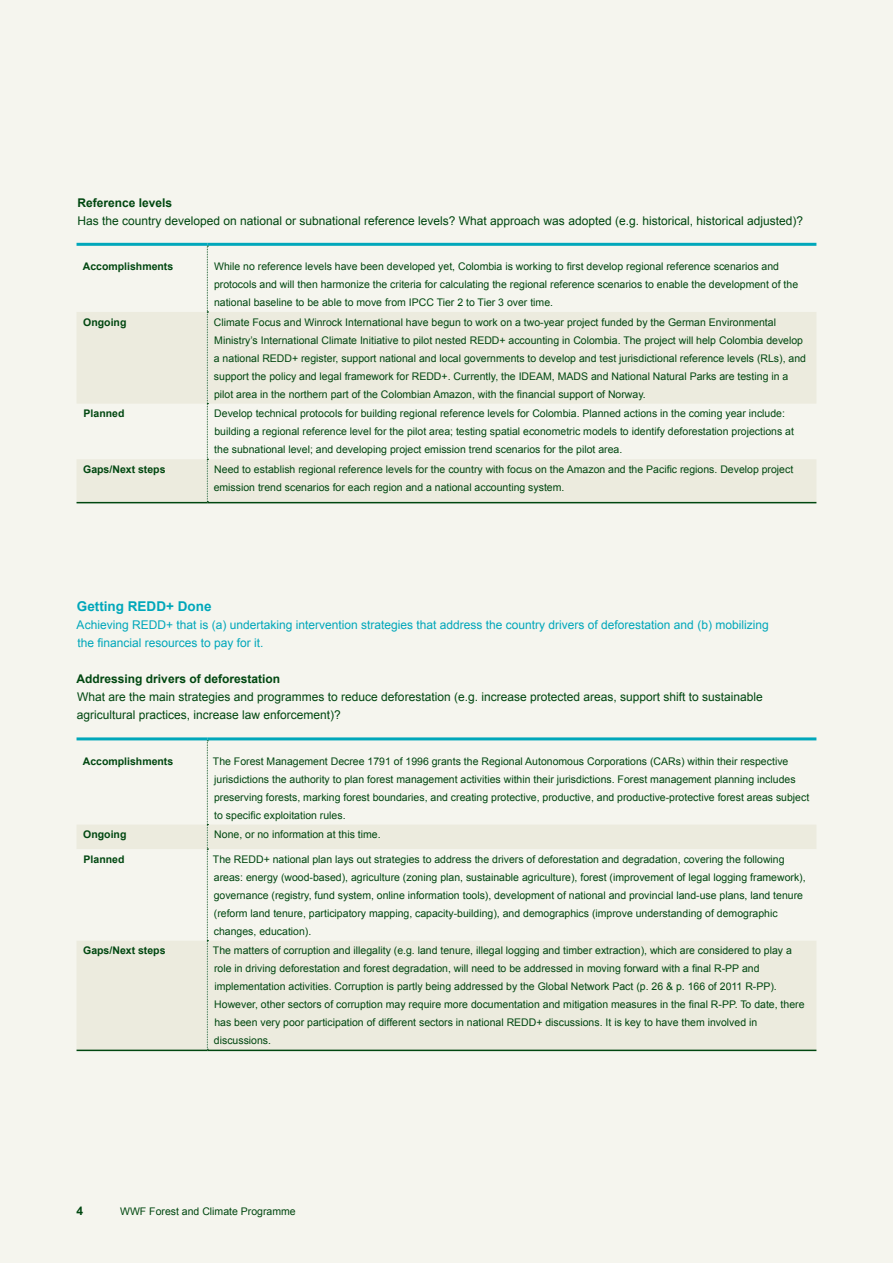
<style>
.page{position:relative;width:893px;height:1263px;background:#f5f5ee}
.page>*{position:absolute;margin:0;border:0;box-sizing:border-box;transform-origin:0 0}
.Subhead_1{font:700 13.5px "Arial";color:#00a7ba}
.Descriptor{font:12px/18px "Arial";color:#004710}
.Descriptor-2{font:12px/18px "Arial";color:#00a7ba}
.Subhead_2{font:700 12px "Arial";color:#004710}
.Body_Sans{font:10.5px/18px "Arial";color:#004710}
.t1{font:700 10.5px "Arial";color:#004710}
</style>
<div class="page">
<svg style="left:77px;top:312px;width:739px;height:190px;fill:#ecebde"></svg>
<hr style="left:77px;top:243px;width:130px;height:3px;background:#00a7ba">
<hr style="left:207px;top:243px;width:609px;height:3px;background:#00a7ba">
<svg style="left:207px;top:246px;width:1px;height:256px"></svg>
<hr style="left:77px;top:502px;width:130px;height:1px;background:#004710">
<hr style="left:207px;top:502px;width:609px;height:1px;background:#004710">
<svg style="left:77px;top:824px;width:739px;height:225px;fill:#ecebde"></svg>
<hr style="left:77px;top:737px;width:130px;height:3px;background:#00a7ba">
<hr style="left:207px;top:737px;width:609px;height:3px;background:#00a7ba">
<svg style="left:207px;top:740px;width:1px;height:309px"></svg>
<hr style="left:77px;top:1049px;width:130px;height:2px;background:#004710">
<hr style="left:207px;top:1049px;width:609px;height:2px;background:#004710">
<p class="Subhead_2" style="left:77px;top:195px;width:96px">Reference levels</p>
<p class="Descriptor" style="left:77px;top:212px;width:727px">Has the country developed on national or subnational reference levels? What approach was adopted (e.g. historical, historical adjusted)?</p>
<p class="t1" style="left:83px;top:259px;width:92px">Accomplishments</p>
<p class="Body_Sans" style="left:214px;top:257px;width:586px">While no reference levels have been developed yet, Colombia is working to first develop regional reference scenarios and protocols and will then harmonize the criteria for calculating the regional reference scenarios to enable the development of the national baseline to be able to move from IPCC Tier 2 to Tier 3 over time.</p>
<p class="t1" style="left:83px;top:315px;width:45px">Ongoing</p>
<p class="Body_Sans" style="left:214px;top:313px;width:594px">Climate Focus and Winrock International have begun to work on a two-year project funded by the German Environmental Ministry’s International Climate Initiative to pilot nested REDD+ accounting in Colombia. The project will help Colombia develop a national REDD+ register, support national and local governments to develop and test jurisdictional reference levels (RLs), and support the policy and legal framework for REDD+. Currently, the IDEAM, MADS and National Natural Parks are testing in a pilot area in the northern part of the Colombian Amazon, with the financial support of Norway.</p>
<p class="t1" style="left:84px;top:407px;width:42px">Planned</p>
<p class="Body_Sans" style="left:214px;top:405px;width:581px">Develop technical protocols for building regional reference levels for Colombia. Planned actions in the coming year include: building a regional reference level for the pilot area; testing spatial econometric models to identify deforestation projections at the subnational level; and developing project emission trend scenarios for the pilot area.</p>
<p class="t1" style="left:83px;top:462px;width:84px">Gaps/Next steps</p>
<p class="Body_Sans" style="left:214px;top:460px;width:581px">Need to establish regional reference levels for the country with focus on the Amazon and the Pacific regions. Develop project emission trend scenarios for each region and a national accounting system.</p>
<p class="Subhead_1" style="left:77px;top:598px;width:136px">Getting REDD+ Done</p>
<p class="Descriptor-2" style="left:77px;top:616px;width:693px">Achieving REDD+ that is (a) undertaking intervention strategies that address the country drivers of deforestation and (b) mobilizing the financial resources to pay for it.</p>
<p class="Subhead_2" style="left:77px;top:671px;width:205px">Addressing drivers of deforestation</p>
<p class="Descriptor" style="left:77px;top:688px;width:687px">What are the main strategies and programmes to reduce deforestation (e.g. increase protected areas, support shift to sustainable agricultural practices, increase law enforcement)?</p>
<p class="t1" style="left:83px;top:754px;width:92px">Accomplishments</p>
<p class="Body_Sans" style="left:213px;top:752px;width:598px">The Forest Management Decree 1791 of 1996 grants the Regional Autonomous Corporations (CARs) within their respective jurisdictions the authority to plan forest management activities within their jurisdictions. Forest management planning includes preserving forests, marking forest boundaries, and creating protective, productive, and productive-protective forest areas subject to specific exploitation rules.</p>
<p class="t1" style="left:83px;top:827px;width:45px">Ongoing</p>
<p class="Body_Sans" style="left:214px;top:826px;width:168px">None, or no information at this time.</p>
<p class="t1" style="left:84px;top:852px;width:42px">Planned</p>
<p class="Body_Sans" style="left:213px;top:850px;width:594px">The REDD+ national plan lays out strategies to address the drivers of deforestation and degradation, covering the following areas: energy (wood-based), agriculture (zoning plan, sustainable agriculture), forest (improvement of legal logging framework), governance (registry, fund system, online information tools), development of national and provincial land-use plans, land tenure (reform land tenure, participatory mapping, capacity-building), and demographics (improve understanding of demographic changes, education).</p>
<p class="t1" style="left:83px;top:944px;width:84px">Gaps/Next steps</p>
<p class="Body_Sans" style="left:213px;top:942px;width:593px">The matters of corruption and illegality (e.g. land tenure, illegal logging and timber extraction), which are considered to play a role in driving deforestation and forest degradation, will need to be addressed in moving forward with a final R-PP and implementation activities. Corruption is partly being addressed by the Global Network Pact (p. 26 &amp; p. 166 of 2011 R-PP).<br>However, other sectors of corruption may require more documentation and mitigation measures in the final R-PP. To date, there has been very poor participation of different sectors in national REDD+ discussions. It is key to have them involved in discussions.</p>
<p class="Subhead_2" style="left:77px;top:1203px;width:8px">4</p>
<p class="Body_Sans" style="left:120px;top:1202px;width:177px">WWF Forest and Climate Programme</p>
</div>
